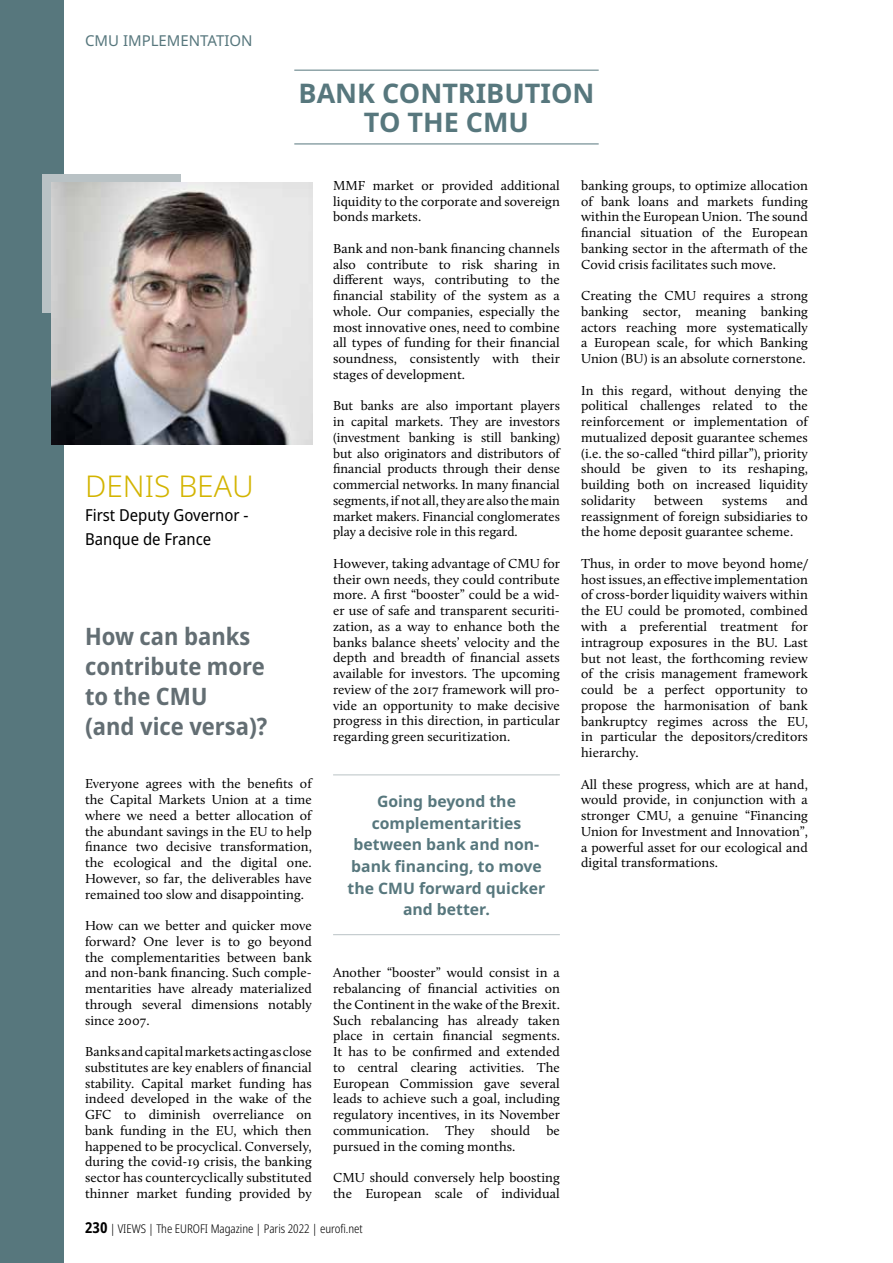
<style>
.page{position:relative;width:893px;height:1263px;background:#fff}
.page>*{position:absolute;margin:0;border:0;box-sizing:border-box;transform-origin:0 0}
.t1{font:300 30px "Noto Sans";color:#d3b400}
.t2{font:700 27px/28.5px "Noto Sans";color:#57777d;text-align:center}
.t3{font:700 semi-condensed 24px/30px "Noto Sans";color:#636e73}
.t4{font:semi-condensed 16.5px/24px "Noto Sans";color:#000}
.t5{font:700 15.75px/21.6px "Noto Sans";color:#57777d;text-align:center}
.t6{font:15px "Noto Sans";color:#57777d}
.t7{font:13.5px/15.8px "Calluna";letter-spacing:.005em;color:#000;text-align:justify}
.t8{font:300 condensed 12px "Noto Sans";color:#000}
.s1{font-weight:700;font-size:15px}
</style>
<div class="page">
<div style="left:0;top:0;width:64px;height:1263px;background:#57777d"></div>
<hr style="left:294px;top:144px;width:305px;height:1px;background:#57777d">
<hr style="left:294px;top:70px;width:305px;height:1px;background:#57777d">
<div style="left:43px;top:174px;width:138px;height:138px;background:#b9c2c5"></div>
<img style="left:51px;top:183px;width:262px;height:261px">
<hr style="left:333px;top:774px;width:227px;height:1px;background:#b9c2c5">
<hr style="left:333px;top:934px;width:227px;height:1px;background:#b9c2c5">
<p class="t6" style="left:85px;top:30px;width:169px">CMU IMPLEMENTATION</p>
<h2 class="t2" style="left:299px;top:80px;width:297px">BANK CONTRIBUTION<br>TO THE CMU</h2>
<h1 class="t1" style="left:85px;top:465px;width:170px">DENIS BEAU</h1>
<p class="t4" style="left:85px;top:504px;width:165px">First Deputy Governor -<br>Banque de France</p>
<h3 class="t3" style="left:85px;top:622px;width:184px">How can banks contribute more to the CMU<br>(and vice versa)?</h3>
<p class="t7" style="left:85px;top:776px;width:228px">Everyone agrees with the benefits of the Capital Markets Union at a time where we need a better allocation of the abundant savings in the EU to help finance two decisive transformation, the ecological and the digital one.<br>However, so far, the deliverables have remained too slow and disappointing.</p>
<p class="t7" style="left:85px;top:918px;width:228px">How can we better and quicker move forward? One lever is to go beyond the complementarities between bank and non-bank financing. Such comple&shy;mentarities have already materialized through several dimensions notably since 2007.</p>
<p class="t7" style="left:85px;top:1044px;width:228px">Banks and capital markets acting as close substitutes are key enablers of financial stability. Capital market funding has indeed developed in the wake of the GFC to diminish overreliance on bank funding in the EU, which then happened to be procyclical. Conversely, during the covid-19 crisis, the banking sector has countercyclically substituted thinner market funding provided by</p>
<p class="t7" style="left:333px;top:177px;width:228px">MMF market or provided additional liquidity to the corporate and sovereign bonds markets.</p>
<p class="t7" style="left:333px;top:240px;width:228px">Bank and non-bank financing channels also contribute to risk sharing in different ways, contributing to the financial stability of the system as a whole. Our companies, especially the most innovative ones, need to combine all types of funding for their financial soundness, consistently with their stages of development.</p>
<p class="t7" style="left:333px;top:398px;width:228px">But banks are also important players in capital markets. They are investors (investment banking is still banking) but also originators and distributors of financial products through their dense commercial networks. In many financial segments, if not all, they are also the main market makers. Financial conglomerates play a decisive role in this regard.</p>
<p class="t7" style="left:333px;top:555px;width:228px">However, taking advantage of CMU for their own needs, they could contribute more. A first “booster” could be a wid&shy;er use of safe and transparent securiti&shy;zation, as a way to enhance both the banks balance sheets’ velocity and the depth and breadth of financial assets available for investors. The upcoming review of the 2017 framework will pro&shy;vide an opportunity to make decisive progress in this direction, in particular regarding green securitization.</p>
<p class="t5" style="left:348px;top:791px;width:199px">Going beyond the complementarities between bank and non&shy;bank financing, to move the CMU forward quicker and better.</p>
<p class="t7" style="left:333px;top:965px;width:228px">Another “booster” would consist in a rebalancing of financial activities on the Continent in the wake of the Brexit.<br>Such rebalancing has already taken place in certain financial segments.<br>It has to be confirmed and extended to central clearing activities. The European Commission gave several leads to achieve such a goal, including regulatory incentives, in its November communication. They should be pursued in the coming months.</p>
<p class="t7" style="left:333px;top:1170px;width:228px">CMU should conversely help boosting the European scale of individual</p>
<p class="t8" style="left:85px;top:1220px;width:279px"><span class="s1">230</span> | VIEWS | The EUROFI Magazine | Paris 2022 | eurofi.net</p>
<p class="t7" style="left:581px;top:177px;width:228px">banking groups, to optimize allocation of bank loans and markets funding within the European Union. The sound financial situation of the European banking sector in the aftermath of the Covid crisis facilitates such move.</p>
<p class="t7" style="left:581px;top:288px;width:228px">Creating the CMU requires a strong banking sector, meaning banking actors reaching more systematically a European scale, for which Banking Union (BU) is an absolute cornerstone.</p>
<p class="t7" style="left:581px;top:382px;width:228px">In this regard, without denying the political challenges related to the reinforcement or implementation of mutualized deposit guarantee schemes (i.e. the so-called “third pillar”), priority should be given to its reshaping, building both on increased liquidity solidarity</p>
<p class="t7" style="left:581px;top:492px;width:228px;text-indent:205px">and reassignment of foreign subsidiaries to the home deposit guarantee scheme.</p>
<p class="t7" style="left:581px;top:555px;width:228px">Thus, in order to move beyond home/ host issues, an effective implementation of cross-border liquidity waivers within the EU could be promoted, combined with a preferential treatment for intragroup exposures in the BU. Last but not least, the forthcoming review of the crisis management framework could be a perfect opportunity to propose the harmonisation of bank bankruptcy regimes across the EU, in particular the depositors/creditors hierarchy.</p>
<p class="t7" style="left:581px;top:776px;width:228px">All these progress, which are at hand, would provide, in conjunction with a stronger CMU, a genuine “Financing Union for Investment and Innovation”, a powerful asset for our ecological and digital transformations.</p>
<p class="t7" style="left:654px;top:492px;width:51px">between</p>
<p class="t7" style="left:722px;top:492px;width:47px">systems</p>
</div>
